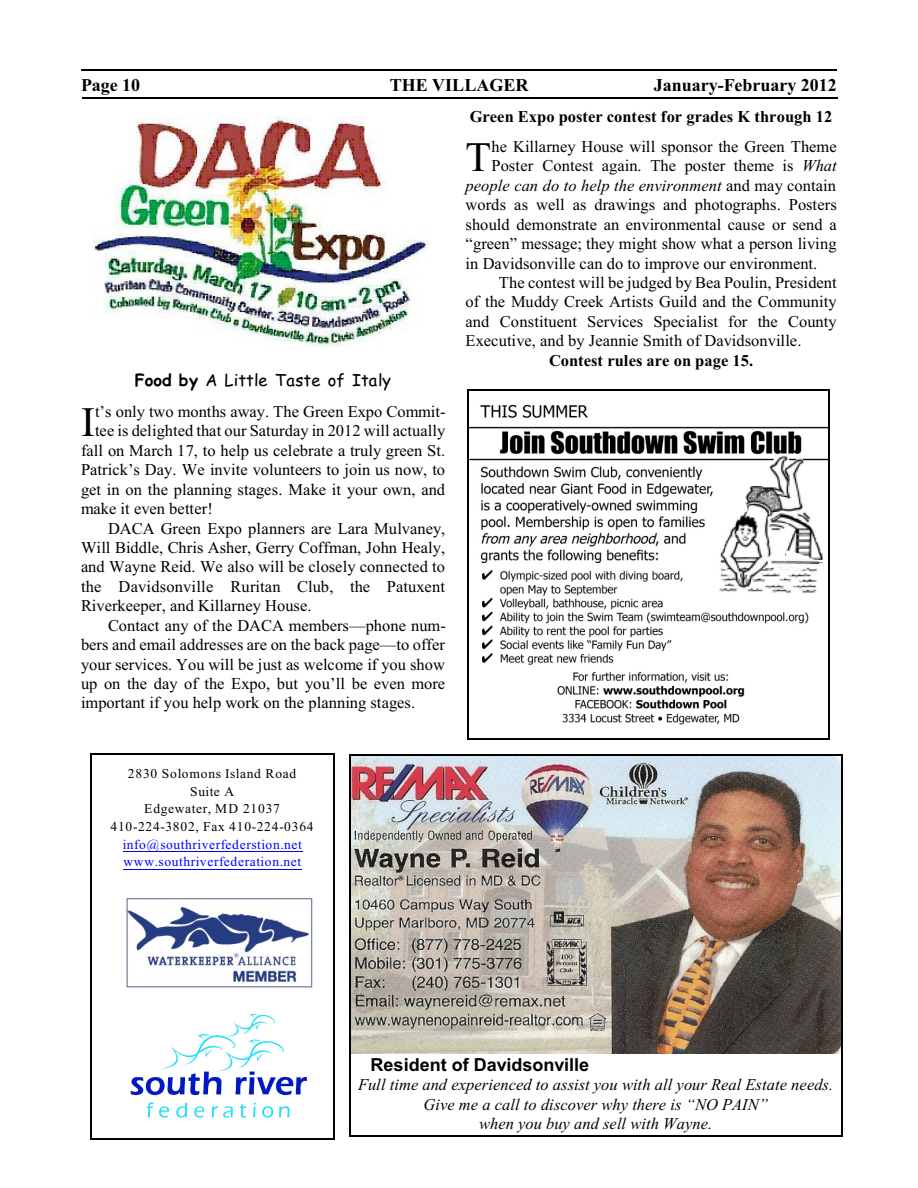
<style>
.page{position:relative;width:918px;height:1188px;background:#fff}
.page>*{position:absolute;margin:0;border:0;box-sizing:border-box;transform-origin:0 0}
.t1{font:42px "Times New Roman";color:#000}
.t2{font:700 18px "Times New Roman";color:#000}
.t3{font:700 18px "Arial";color:#000}
.t4{font:16.5px "Times New Roman";color:#000}
.t5{font:italic 16.5px/19.5px "Times New Roman";color:#000;text-align:center}
.t6{font:700 16.5px "Times New Roman";color:#000}
.t7{font:italic 16.5px "Comic Sans MS";color:#000}
.t8{font:13.5px/17.7px "Times New Roman";letter-spacing:.05em;color:#000;text-align:center}
.s1{font-weight:700;font-style:normal}
.s2{font-style:italic}
.s3{font-style:normal}
.s4{color:#00f}
</style>
<div class="page">
<img style="left:469px;top:390px;width:359px;height:349px">
<hr style="left:468px;top:389px;width:1px;height:351px;background:#000">
<hr style="left:828px;top:389px;width:1px;height:351px;background:#000">
<hr style="left:468px;top:389px;width:361px;height:1px;background:#000">
<hr style="left:468px;top:739px;width:361px;height:1px;background:#000">
<hr style="left:81px;top:69px;width:755px;height:1px;background:#000">
<hr style="left:82px;top:97px;width:756px;height:1px;background:#000">
<img style="left:94px;top:116px;width:336px;height:230px">
<hr style="left:123px;top:851px;width:180px;height:1px;background:#00f">
<hr style="left:123px;top:869px;width:179px;height:1px;background:#00f">
<img style="left:130px;top:1013px;width:177px;height:105px">
<img style="left:126px;top:898px;width:187px;height:90px">
<hr style="left:90px;top:753px;width:2px;height:386px;background:#000">
<hr style="left:333px;top:753px;width:2px;height:386px;background:#000">
<hr style="left:90px;top:753px;width:244px;height:2px;background:#000">
<hr style="left:90px;top:1138px;width:244px;height:1px;background:#000">
<img style="left:350px;top:756px;width:491px;height:298px">
<hr style="left:349px;top:754px;width:1px;height:382px;background:#000">
<hr style="left:841px;top:754px;width:2px;height:382px;background:#000">
<hr style="left:349px;top:754px;width:493px;height:2px;background:#000">
<hr style="left:349px;top:1135px;width:493px;height:1px;background:#000">
<p class="t2" style="left:81px;top:79px;width:61px">Page 10</p>
<p class="t2" style="left:390px;top:79px;width:140px">THE VILLAGER</p>
<p class="t2" style="left:654px;top:79px;width:185px">January-February 2012</p>
<p class="t7" style="left:135px;top:373px;width:258px"><span class="s1">Food by</span> A Little Taste of Italy</p>
<p class="t1" style="left:81px;top:407px;width:15px">I</p>
<p class="t4" style="left:95px;top:405px;width:352px">t’s only two months away. The Green Expo Commit-</p>
<p class="t4" style="left:95px;top:425px;width:352px">tee is delighted that our Saturday in 2012 will actually</p>
<p class="t4" style="left:81px;top:444px;width:366px">fall on March 17, to help us celebrate a truly green St.</p>
<p class="t4" style="left:81px;top:464px;width:366px">Patrick’s Day. We invite volunteers to join us now, to</p>
<p class="t4" style="left:81px;top:483px;width:366px">get in on the planning stages. Make it your own, and</p>
<p class="t4" style="left:81px;top:503px;width:133px">make it even better!</p>
<p class="t4" style="left:108px;top:522px;width:339px">DACA Green Expo planners are Lara Mulvaney,</p>
<p class="t4" style="left:81px;top:542px;width:366px">Will Biddle, Chris Asher, Gerry Coffman, John Healy,</p>
<p class="t4" style="left:81px;top:561px;width:366px">and Wayne Reid. We also will be closely connected to</p>
<p class="t4" style="left:81px;top:580px;width:366px">the Davidsonville Ruritan Club, the Patuxent</p>
<p class="t4" style="left:81px;top:600px;width:232px">Riverkeeper, and Killarney House.</p>
<p class="t4" style="left:108px;top:619px;width:339px">Contact any of the DACA members—phone num-</p>
<p class="t4" style="left:81px;top:639px;width:366px">bers and email addresses are on the back page—to offer</p>
<p class="t4" style="left:81px;top:658px;width:365px">your services. You will be just as welcome if you show</p>
<p class="t4" style="left:81px;top:678px;width:366px">up on the day of the Expo, but you’ll be even more</p>
<p class="t4" style="left:81px;top:697px;width:336px">important if you help work on the planning stages.</p>
<p class="t6" style="left:470px;top:111px;width:364px">Green Expo poster contest for grades K through 12</p>
<p class="t1" style="left:466px;top:142px;width:27px">T</p>
<p class="t4" style="left:492px;top:140px;width:347px">he Killarney House will sponsor the Green Theme</p>
<p class="t4" style="left:492px;top:160px;width:347px">Poster Contest again. The poster theme is <span class="s2">What</span></p>
<p class="t5" style="left:466px;top:177px;width:372px">people can do to help the environment <span class="s3">and may contain</span></p>
<p class="t4" style="left:466px;top:199px;width:373px">words as well as drawings and photographs. Posters</p>
<p class="t4" style="left:466px;top:218px;width:373px">should demonstrate an environmental cause or send a</p>
<p class="t4" style="left:466px;top:238px;width:373px">“green” message; they might show what a person living</p>
<p class="t4" style="left:466px;top:257px;width:353px">in Davidsonville can do to improve our environment.</p>
<p class="t4" style="left:499px;top:277px;width:339px">The contest will be judged by Bea Poulin, President</p>
<p class="t4" style="left:466px;top:296px;width:373px">of the Muddy Creek Artists Guild and the Community</p>
<p class="t4" style="left:466px;top:315px;width:373px">and Constituent Services Specialist for the County</p>
<p class="t4" style="left:466px;top:335px;width:337px">Executive, and by Jeannie Smith of Davidsonville.</p>
<p class="t6" style="left:549px;top:355px;width:206px">Contest rules are on page 15.</p>
<p class="t8" style="left:111px;top:766px;width:205px">2830 Solomons Island Road<br>Suite A<br>Edgewater, MD 21037<br>410-224-3802, Fax 410-224-0364 <span class="s4">info@southriverfederstion.net www.southriverfederation.net</span></p>
<p class="t3" style="left:370px;top:1058px;width:220px">Resident of Davidsonville</p>
<p class="t5" style="left:358px;top:1077px;width:477px">Full time and experienced to assist you with all your Real Estate needs.<br>Give me a call to discover why there is “NO PAIN”<br>when you buy and sell with Wayne.</p>
</div>
